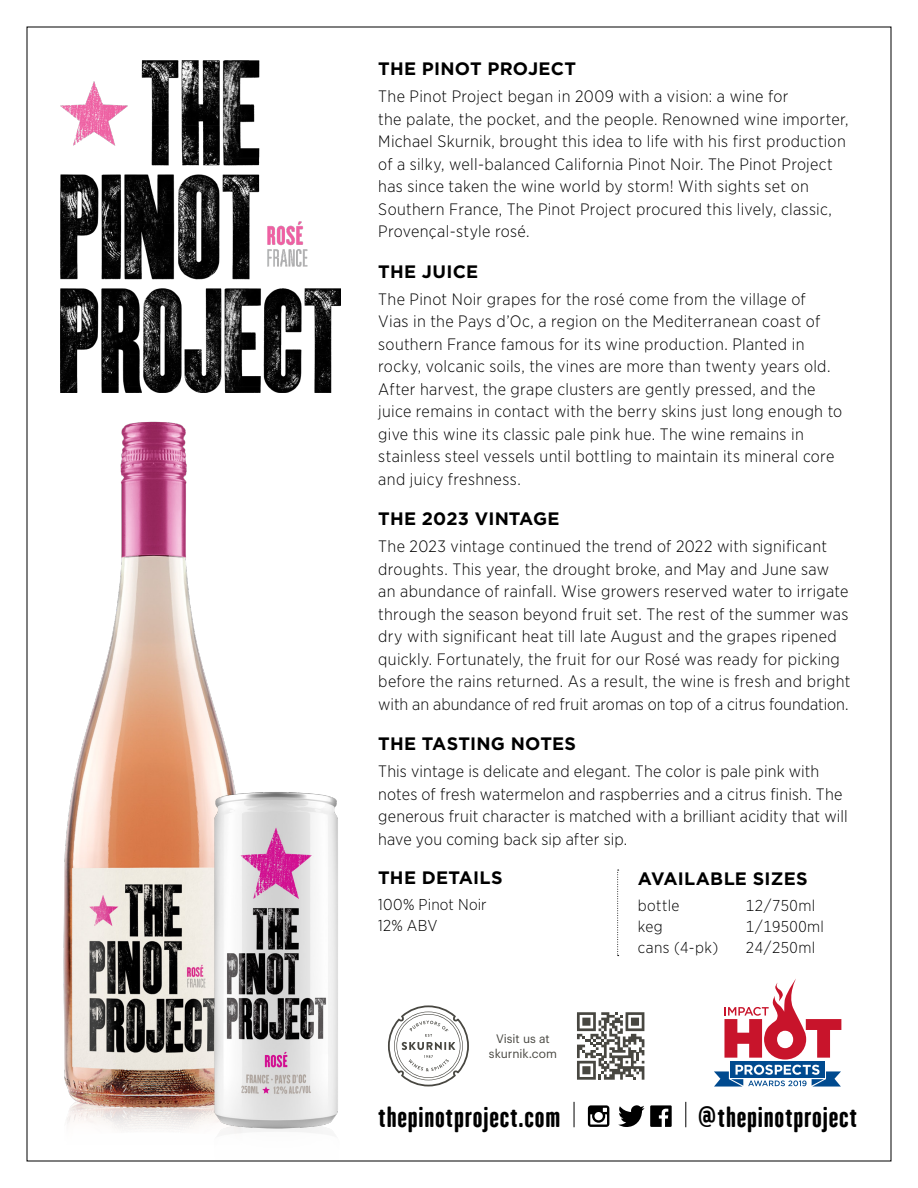
<style>
.page{position:relative;width:918px;height:1188px;background:#fff}
.page>*{position:absolute;margin:0;border:0;box-sizing:border-box;transform-origin:0 0}
.t1{font:25.8px "H.H.Samuel";letter-spacing:.03em;color:#000}
.t2{font:700 18px "Gotham";letter-spacing:.01em;color:#000}
.t3{font:300 16.5px/22.5px "Gotham Narrow";letter-spacing:.015em;color:#000}
.t4{font:300 15.75px/21px "Gotham Narrow";letter-spacing:.025em;color:#000}
.t5{font:12px/15px "Graphik";color:#484741;text-align:center}
</style>
<div class="page">
<svg style="left:714px;top:979px;width:127px;height:108px"></svg>
<img style="left:61px;top:61px;width:279px;height:332px">
<svg style="left:388px;top:1005px;width:81px;height:81px"></svg>
<svg style="left:577px;top:1012px;width:67px;height:68px"></svg>
<svg style="left:588px;top:1105px;width:21px;height:22px"></svg>
<svg style="left:618px;top:1105px;width:54px;height:22px"></svg>
<svg style="left:574px;top:1102px;width:1px;height:25px"></svg>
<svg style="left:686px;top:1102px;width:1px;height:25px"></svg>
<img style="left:63px;top:421px;width:165px;height:708px">
<img style="left:176px;top:755px;width:203px;height:407px">
<svg style="left:617px;top:870px;width:2px;height:86px"></svg>
<p class="t2" style="left:378px;top:57px;width:199px">THE PINOT PROJECT</p>
<p class="t3" style="left:378px;top:85px;width:472px">The Pinot Project began in 2009 with a vision: a wine for<br>the palate, the pocket, and the people. Renowned wine importer, Michael Skurnik, brought this idea to life with his first production of a silky, well-balanced California Pinot Noir. The Pinot Project has since taken the wine world by storm! With sights set on Southern France, The Pinot Project procured this lively, classic, Provençal-style rosé.</p>
<p class="t2" style="left:378px;top:259px;width:101px">THE JUICE</p>
<p class="t3" style="left:378px;top:287px;width:466px">The Pinot Noir grapes for the rosé come from the village of<br>Vias in the Pays d’Oc, a region on the Mediterranean coast of southern France famous for its wine production. Planted in rocky, volcanic soils, the vines are more than twenty years old.<br>After harvest, the grape clusters are gently pressed, and the juice remains in contact with the berry skins just long enough to give this wine its classic pale pink hue. The wine remains in stainless steel vessels until bottling to maintain its mineral core and juicy freshness.</p>
<p class="t2" style="left:378px;top:507px;width:183px">THE 2023 VINTAGE</p>
<p class="t3" style="left:378px;top:535px;width:474px">The 2023 vintage continued the trend of 2022 with significant droughts. This year, the drought broke, and May and June saw an abundance of rainfall. Wise growers reserved water to irrigate through the season beyond fruit set. The rest of the summer was dry with significant heat till late August and the grapes ripened quickly. Fortunately, the fruit for our Rosé was ready for picking before the rains returned. As a result, the wine is fresh and bright with an abundance of red fruit aromas on top of a citrus foundation.</p>
<p class="t2" style="left:378px;top:732px;width:199px">THE TASTING NOTES</p>
<p class="t3" style="left:378px;top:760px;width:471px">This vintage is delicate and elegant. The color is pale pink with notes of fresh watermelon and raspberries and a citrus finish. The generous fruit character is matched with a brilliant acidity that will have you coming back sip after sip.</p>
<p class="t2" style="left:378px;top:866px;width:126px">THE DETAILS</p>
<p class="t4" style="left:378px;top:893px;width:110px">100% Pinot Noir<br>12% ABV</p>
<p class="t5" style="left:489px;top:1030px;width:69px">Visit us at skurnik.com</p>
<p class="t2" style="left:638px;top:867px;width:171px">AVAILABLE SIZES</p>
<p class="t4" style="left:638px;top:894px;width:43px">bottle</p>
<p class="t4" style="left:746px;top:894px;width:71px">12/750ml</p>
<p class="t4" style="left:638px;top:915px;width:26px">keg</p>
<p class="t4" style="left:746px;top:915px;width:80px">1/19500ml</p>
<p class="t4" style="left:638px;top:936px;width:82px">cans (4-pk)</p>
<p class="t4" style="left:746px;top:936px;width:71px">24/250ml</p>
<h1 class="t1" style="left:378px;top:1101px;width:183px">thepinotproject.com</h1>
<h1 class="t1" style="left:698px;top:1101px;width:161px">@thepinotproject</h1>
</div>
